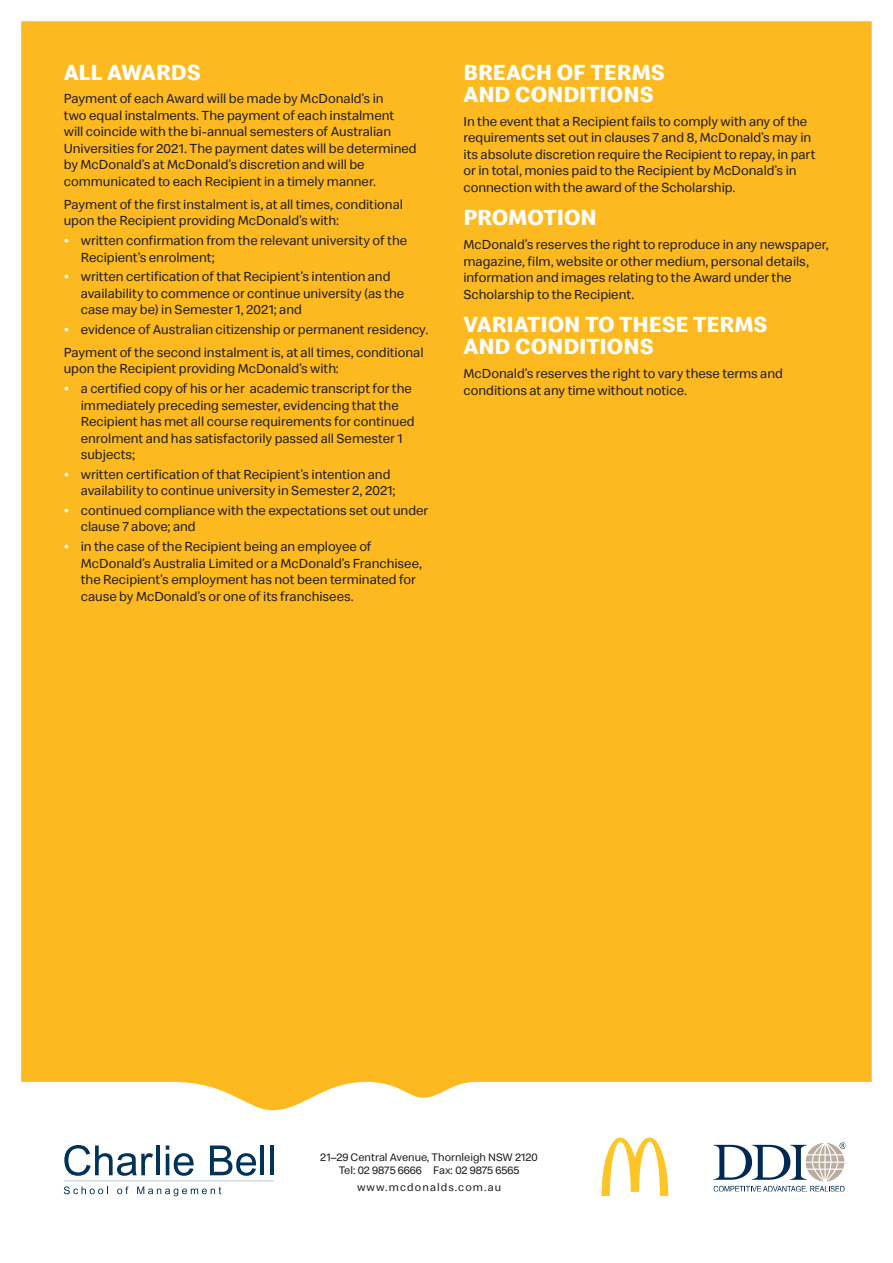
<style>
.page{position:relative;width:893px;height:1263px;background:#fff}
.page>*{position:absolute;margin:0;border:0;box-sizing:border-box;transform-origin:0 0}
.t1{font:700 22.5px/22.5px "Speedee";letter-spacing:-.005em;color:#fff}
.t2{font:13.5px/16.5px "Speedee";color:#231f20}
.t3{font:11.25px/13.5px "Speedee";color:#231f20;text-align:center}
.t4{font:11.25px "Speedee";letter-spacing:.1em;color:#231f20}
.s1{font-size:18px;color:#fff}
</style>
<div class="page">
<div style="left:21px;top:21px;width:851px;height:1089px;background:#fdba20"></div>
<svg style="left:64px;top:1145px;width:89px;height:31px"></svg>
<hr style="left:156px;top:1145px;width:4px;height:30px;background:#003358">
<svg style="left:166px;top:1145px;width:28px;height:31px"></svg>
<svg style="left:210px;top:1145px;width:46px;height:31px"></svg>
<hr style="left:260px;top:1145px;width:4px;height:30px;background:#003358">
<hr style="left:270px;top:1145px;width:3px;height:30px;background:#003358">
<svg style="left:117px;top:1186px;width:12px;height:8px"></svg>
<svg style="left:137px;top:1186px;width:84px;height:10px"></svg>
<svg style="left:64px;top:1186px;width:44px;height:8px"></svg>
<svg style="left:713px;top:1142px;width:132px;height:49px"></svg>
<svg style="left:601px;top:1137px;width:67px;height:59px"></svg>
<h1 class="t1" style="left:64px;top:61px;width:138px">ALL AWARDS</h1>
<p class="t2" style="left:64px;top:91px;width:354px">Payment of each Award will be made by McDonald’s in<br>two equal instalments. The payment of each instalment will coincide with the bi-annual semesters of Australian Universities for 2021. The payment dates will be determined by McDonald’s at McDonald’s discretion and will be communicated to each Recipient in a timely manner.</p>
<p class="t2" style="left:64px;top:196px;width:341px">Payment of the first instalment is, at all times, conditional upon the Recipient providing McDonald’s with:</p>
<p class="t2" style="left:81px;top:232px;width:328px;text-indent:-17px"><span class="s1">•</span> written confirmation from the relevant university of the<br>Recipient’s enrolment;</p>
<p class="t2" style="left:81px;top:269px;width:325px;text-indent:-17px"><span class="s1">•</span> written certification of that Recipient’s intention and availability to commence or continue university (as the case may be) in Semester 1, 2021; and</p>
<p class="t2" style="left:64px;top:318px;width:366px;line-height:23px"><span class="s1">•</span> evidence of Australian citizenship or permanent residency.<br>Payment of the second instalment is, at all times, conditional</p>
<p class="t2" style="left:64px;top:361px;width:277px">upon the Recipient providing McDonald’s with:</p>
<p class="t2" style="left:81px;top:380px;width:335px;text-indent:-17px"><span class="s1">•</span> a certified copy of his or her academic transcript for the immediately preceding semester, evidencing that the Recipient has met all course requirements for continued enrolment and has satisfactorily passed all Semester 1 subjects;</p>
<p class="t2" style="left:81px;top:466px;width:316px;text-indent:-17px"><span class="s1">•</span> written certification of that Recipient’s intention and availability to continue university in Semester 2, 2021;</p>
<p class="t2" style="left:81px;top:502px;width:349px;text-indent:-17px"><span class="s1">•</span> continued compliance with the expectations set out under clause 7 above; and</p>
<p class="t2" style="left:81px;top:538px;width:343px;text-indent:-17px"><span class="s1">•</span> in the case of the Recipient being an employee of McDonald’s Australia Limited or a McDonald’s Franchisee, the Recipient’s employment has not been terminated for cause by McDonald’s or one of its franchisees.</p>
<h1 class="t1" style="left:463px;top:61px;width:203px">BREACH OF TERMS<br>AND CONDITIONS</h1>
<p class="t2" style="left:463px;top:113px;width:354px">In the event that a Recipient fails to comply with any of the requirements set out in clauses 7 and 8, McDonald’s may in its absolute discretion require the Recipient to repay, in part or in total, monies paid to the Recipient by McDonald’s in connection with the award of the Scholarship.</p>
<h1 class="t1" style="left:463px;top:207px;width:135px">PROMOTION</h1>
<p class="t2" style="left:463px;top:236px;width:367px">McDonald’s reserves the right to reproduce in any newspaper, magazine, film, website or other medium, personal details, information and images relating to the Award under the Scholarship to the Recipient.</p>
<h1 class="t1" style="left:463px;top:314px;width:306px">VARIATION TO THESE TERMS<br>AND CONDITIONS</h1>
<p class="t2" style="left:463px;top:365px;width:321px">McDonald’s reserves the right to vary these terms and conditions at any time without notice.</p>
<p class="t3" style="left:320px;top:1150px;width:219px">21–29 Central Avenue, Thornleigh NSW 2120<br>Tel: 02 9875 6666 Fax: 02 9875 6565</p>
<p class="t4" style="left:357px;top:1180px;width:146px">www.mcdonalds.com.au</p>
</div>
